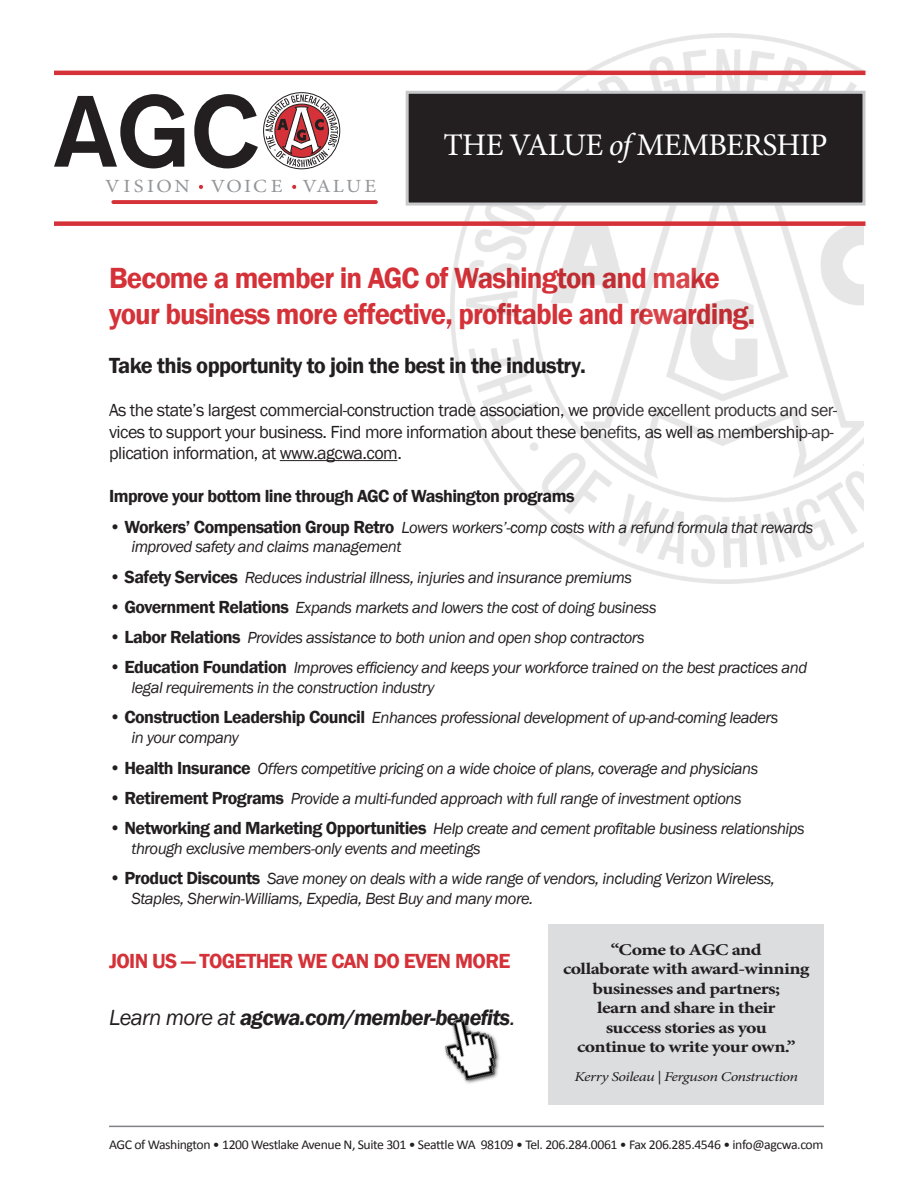
<style>
.page{position:relative;width:918px;height:1188px;background:#fff}
.page>*{position:absolute;margin:0;border:0;box-sizing:border-box;transform-origin:0 0}
.t1{font:31.5px "Minion Pro";letter-spacing:-.02em;color:#fff}
.t2{font:600 30px/36px "Franklin Gothic";letter-spacing:-.03em;color:#d43238;scale:.96 1}
.t3{font:600 22.5px "Franklin Gothic";letter-spacing:-.03em;color:#231f20}
.t4{font:italic 600 22.5px "Franklin Gothic";letter-spacing:-.03em;color:#231f20}
.t5{font:600 21px "Franklin Gothic";letter-spacing:-.03em;color:#d43238}
.t6{font:18.6px "Minion Pro";letter-spacing:.11em;color:#939598;scale:1.11 1}
.t7{font:18px/21.6px "Franklin Gothic";letter-spacing:-.03em;color:#231f20}
.t8{font:600 18px "Franklin Gothic";letter-spacing:-.03em;color:#231f20}
.t9{font:italic 16.5px/19.8px "Franklin Gothic";letter-spacing:-.03em;color:#231f20}
.t10{font:700 16.5px/19.5px "Minion Pro";letter-spacing:-.03em;color:#231f20;text-align:center;scale:1.2 1}
.t11{font:13.5px "Calibri";letter-spacing:-.03em;color:#231f20}
.t12{font:italic 13.5px "Minion Pro";letter-spacing:-.035em;color:#231f20;scale:1.2 1}
.s1{font-style:italic}
.s2{font-weight:600;font-style:normal;font-size:18px}
.s3{font-weight:400}
</style>
<div class="page">
<hr style="left:280px;top:460px;width:117px;height:1px;background:#231f20">
<img style="left:450px;top:34px;width:414px;height:550px">
<svg style="left:54px;top:94px;width:130px;height:74px"></svg>
<svg style="left:194px;top:94px;width:64px;height:74px"></svg>
<svg style="left:113px;top:200px;width:263px;height:4px"></svg>
<svg style="left:265px;top:95px;width:73px;height:73px"></svg>
<svg style="left:199px;top:184px;width:4px;height:5px"></svg>
<svg style="left:292px;top:184px;width:5px;height:5px"></svg>
<div style="left:407px;top:92px;width:457px;height:112px;background:#231f20"></div>
<div style="left:406px;top:91px;width:460px;height:115px;border:3px solid #c7c8ca"></div>
<hr style="left:54px;top:71px;width:812px;height:4px;background:#d43238">
<div style="left:54px;top:221px;width:812px;height:5px;background:#d43238"></div>
<hr style="left:109px;top:1126px;width:715px;height:1px;background:#808285">
<img style="left:444px;top:1017px;width:56px;height:67px">
<div style="left:549px;top:924px;width:275px;height:181px;background:#dcdddf"></div>
<p class="t6" style="left:105px;top:173px;width:246px">VISION VOICE VALUE</p>
<p class="t1" style="left:443px;top:124px;width:386px">THE VALUE <span class="s1">of</span> MEMBERSHIP</p>
<p class="t2" style="left:109px;top:261px;width:674px">Become a member in AGC of Washington and make your business more effective, profitable and rewarding.</p>
<p class="t3" style="left:109px;top:351px;width:478px">Take this opportunity to join the best in the industry.</p>
<p class="t7" style="left:109px;top:400px;width:730px">As the state’s largest commercial-construction trade association, we provide excellent products and ser&shy;vices to support your business. Find more information about these benefits, as well as membership-ap&shy;plication information, at www.agcwa.com.</p>
<p class="t8" style="left:109px;top:485px;width:467px">Improve your bottom line through AGC of Washington programs</p>
<p class="t9" style="left:132px;top:518px;width:683px;text-indent:-22px"><span class="s2">• Workers’ Compensation Group Retro</span> Lowers workers’-comp costs with a refund formula that rewards improved safety and claims management</p>
<p class="t9" style="left:109px;top:568px;width:525px"><span class="s2">• Safety Services</span> Reduces industrial illness, injuries and insurance premiums</p>
<p class="t9" style="left:109px;top:598px;width:549px"><span class="s2">• Government Relations</span> Expands markets and lowers the cost of doing business</p>
<p class="t9" style="left:109px;top:628px;width:537px"><span class="s2">• Labor Relations</span> Provides assistance to both union and open shop contractors</p>
<p class="t9" style="left:132px;top:658px;width:677px;text-indent:-22px"><span class="s2">• Education Foundation</span> Improves efficiency and keeps your workforce trained on the best practices and legal requirements in the construction industry</p>
<p class="t9" style="left:132px;top:708px;width:648px;text-indent:-22px"><span class="s2">• Construction Leadership Council</span> Enhances professional development of up-and-coming leaders in your company</p>
<p class="t9" style="left:109px;top:758px;width:651px"><span class="s2">• Health Insurance</span> Offers competitive pricing on a wide choice of plans, coverage and physicians</p>
<p class="t9" style="left:109px;top:789px;width:634px"><span class="s2">• Retirement Programs</span> Provide a multi-funded approach with full range of investment options</p>
<p class="t9" style="left:132px;top:819px;width:675px;text-indent:-22px"><span class="s2">• Networking and Marketing Opportunities</span> Help create and cement profitable business relationships through exclusive members-only events and meetings</p>
<p class="t9" style="left:132px;top:869px;width:645px;text-indent:-22px"><span class="s2">• Product Discounts</span> Save money on deals with a wide range of vendors, including Verizon Wireless,<br>Staples, Sherwin-Williams, Expedia, Best Buy and many more.</p>
<p class="t5" style="left:109px;top:948px;width:403px">JOIN US — TOGETHER WE CAN DO EVEN MORE</p>
<p class="t4" style="left:109px;top:1003px;width:408px"><span class="s3">Learn more at</span> agcwa.com/member-benefits<span class="s3">.</span></p>
<p class="t10" style="left:563px;top:940px;width:207px">“Come to AGC and<br>collaborate with award-winning businesses and partners;<br>learn and share in their<br>success stories as you<br>continue to write your own.”</p>
<p class="t12" style="left:575px;top:1067px;width:188px">Kerry Soileau | Ferguson Construction</p>
<p class="t11" style="left:109px;top:1136px;width:716px">AGC of Washington • 1200 Westlake Avenue N, Suite 301 • Seattle WA 98109 • Tel. 206.284.0061 • Fax 206.285.4546 • info@agcwa.com</p>
</div>
